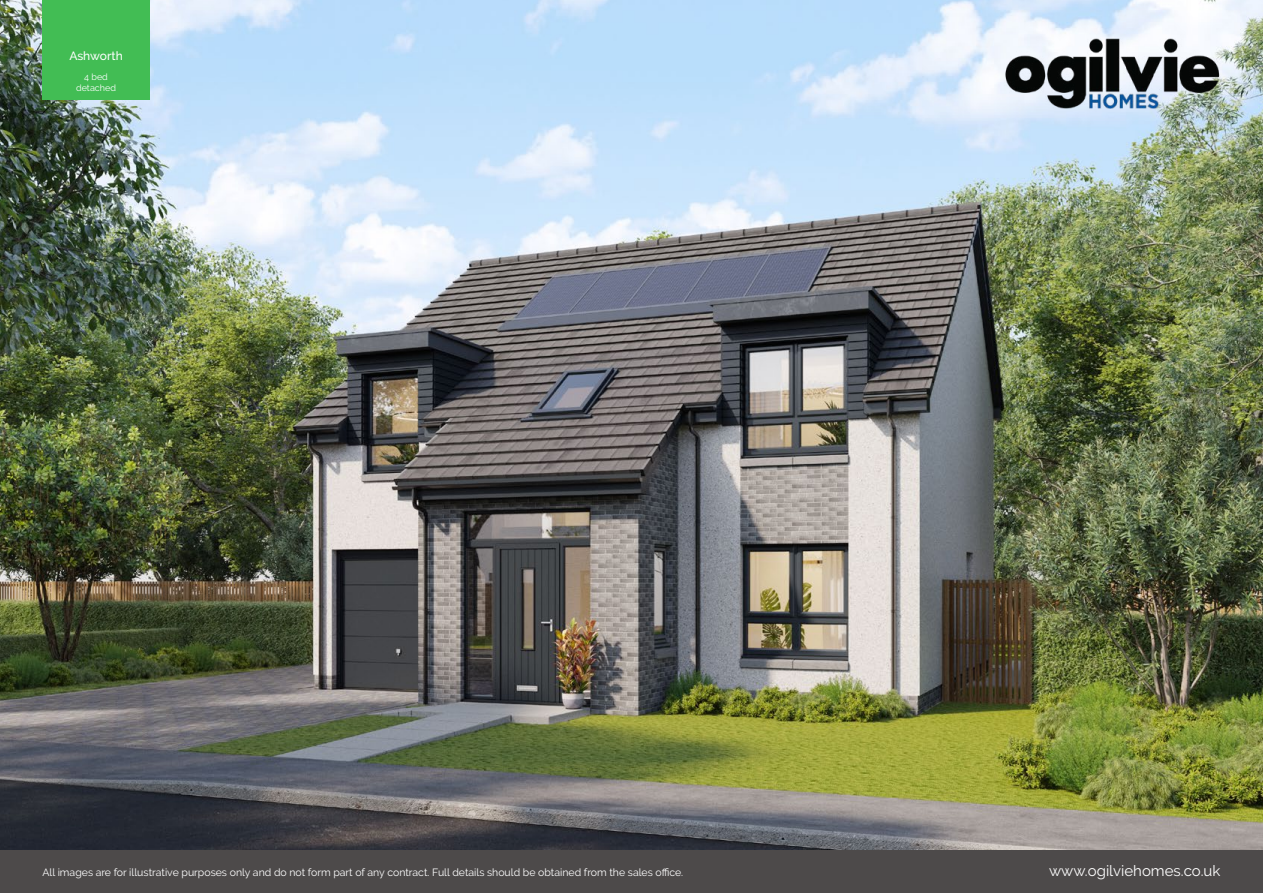
<style>
.page{position:relative;width:1263px;height:893px;background:#fff}
.page>*{position:absolute;margin:0;border:0;box-sizing:border-box;transform-origin:0 0}
.t1{font:15px "Raleway";color:#fff}
.t2{font:500 12px "Raleway";color:#fff}
.t3{font:10.5px "Raleway";color:#fff}
.t4{font:9px/11.1px "Raleway";color:#fff;text-align:center}
</style>
<div class="page">
<img style="left:0;top:0;width:1263px;height:850px">
<div style="left:43px;top:0;width:107px;height:100px;background:#42bd54"></div>
<div style="left:0;top:850px;width:1263px;height:43px;background:#4d4a4a"></div>
<img style="left:1003px;top:39px;width:219px;height:69px">
<p class="t2" style="left:69px;top:49px;width:55px">Ashworth</p>
<p class="t4" style="left:76px;top:71px;width:41px">4 bed detached</p>
<p class="t3" style="left:43px;top:866px;width:642px">All images are for illustrative purposes only and do not form part of any contract. Full details should be obtained from the sales office.</p>
<h1 class="t1" style="left:1049px;top:862px;width:173px">www.ogilviehomes.co.uk</h1>
</div>
